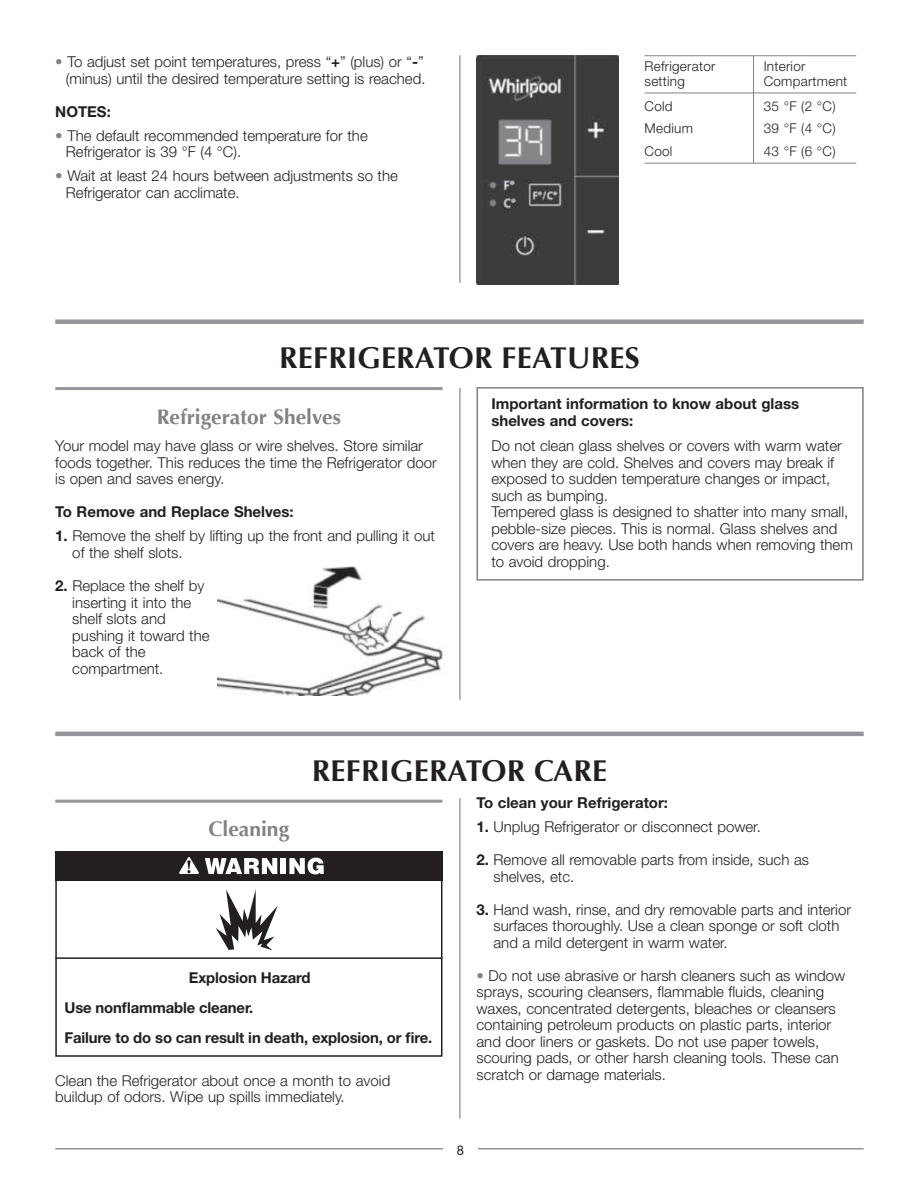
<style>
.page{position:relative;width:919px;height:1191px;background:#fff}
.page>*{position:absolute;margin:0;border:0;box-sizing:border-box;transform-origin:0 0}
.t1{font:700 30px "Optima";letter-spacing:.01em;color:#231f20}
.t2{font:700 21px "Optima";color:#808285}
.t3{font:300 15px/16.5px "Helvetica Neue";color:#231f20}
.t4{font:700 15px/30px "Helvetica Neue";color:#231f20}
.t5{font:300 13.5px/22.5px "Helvetica Neue";letter-spacing:.02em;color:#231f20}
.t6{font:13.5px "Helvetica Neue";color:#231f20;scale:.95 1}
.s1{color:#808285}
.s2{font-weight:700}
</style>
<div class="page">
<hr style="left:55px;top:1148px;width:808px;height:1px;background:#939598">
<div style="left:443px;top:1144px;width:34px;height:13px;background:#fff"></div>
<hr style="left:644px;top:55px;width:212px;height:1px;background:#808285">
<hr style="left:644px;top:92px;width:212px;height:1px;background:#808285">
<hr style="left:644px;top:163px;width:212px;height:1px;background:#808285">
<hr style="left:753px;top:56px;width:1px;height:107px;background:#808285">
<div style="left:55px;top:319px;width:808px;height:5px;background:#939598"></div>
<hr style="left:55px;top:387px;width:387px;height:3px;background:#939598">
<img style="left:217px;top:567px;width:226px;height:128px">
<div style="left:476px;top:387px;width:387px;height:193px;border:2px solid #808285"></div>
<hr style="left:459px;top:55px;width:1px;height:228px;background:#6d6e70">
<hr style="left:459px;top:388px;width:1px;height:311px;background:#6d6e70">
<img style="left:476px;top:55px;width:142px;height:229px">
<div style="left:55px;top:731px;width:808px;height:5px;background:#939598"></div>
<hr style="left:55px;top:799px;width:387px;height:3px;background:#939598">
<div style="left:55px;top:852px;width:387px;height:204px;border:2px solid #231f20"></div>
<hr style="left:55px;top:957px;width:387px;height:2px;background:#231f20">
<svg style="left:216px;top:889px;width:62px;height:61px"></svg>
<div style="left:55px;top:851px;width:387px;height:30px;background:#231f20"></div>
<div style="left:281px;top:858px;width:5px;height:16px;background:#fff"></div>
<svg style="left:289px;top:857px;width:34px;height:17px"></svg>
<svg style="left:179px;top:857px;width:98px;height:17px"></svg>
<hr style="left:459px;top:798px;width:1px;height:320px;background:#6d6e70">
<p class="t3" style="left:55px;top:55px;width:371px;text-align:right"><span class="s1">•</span> To adjust set point temperatures, press “<span class="s2">+</span>” (plus) or “<span class="s2">-</span>” (minus) until the desired temperature setting is reached.</p>
<p class="t4" style="left:55px;top:98px;width:57px">NOTES:</p>
<p class="t3" style="left:66px;top:128px;width:303px;text-indent:-11px"><span class="s1">•</span> The default recommended temperature for the<br>Refrigerator is 39 °F (4 °C).</p>
<p class="t3" style="left:66px;top:169px;width:333px;text-indent:-11px"><span class="s1">•</span> Wait at least 24 hours between adjustments so the<br>Refrigerator can acclimate.</p>
<p class="t5" style="left:644px;top:60px;width:72px;line-height:15px">Refrigerator setting</p>
<p class="t5" style="left:644px;top:96px;width:50px">Cold<br>Medium<br>Cool</p>
<p class="t5" style="left:763px;top:96px;width:73px;text-align:justify">35 °F (2 °C)<br>39 °F (4 °C)<br>43 °F (6 °C)</p>
<p class="t5" style="left:763px;top:60px;width:85px;line-height:15px">Interior<br>Compartment</p>
<h1 class="t1" style="left:279px;top:341px;width:362px">REFRIGERATOR FEATURES</h1>
<h2 class="t2" style="left:157px;top:404px;width:186px">Refrigerator Shelves</h2>
<p class="t3" style="left:55px;top:439px;width:383px">Your model may have glass or wire shelves. Store similar foods together. This reduces the time the Refrigerator door is open and saves energy.</p>
<p class="t4" style="left:55px;top:498px;width:240px">To Remove and Replace Shelves:</p>
<p class="t3" style="left:72px;top:529px;width:364px;text-indent:-17px"><span class="s2">1.</span> Remove the shelf by lifting up the front and pulling it out of the shelf slots.</p>
<p class="t3" style="left:72px;top:579px;width:139px;text-indent:-17px"><span class="s2">2.</span> Replace the shelf by inserting it into the shelf slots and pushing it toward the back of the compartment.</p>
<p class="t4" style="left:491px;top:397px;width:309px;line-height:16.5px">Important information to know about glass shelves and covers:</p>
<p class="t3" style="left:491px;top:439px;width:363px">Do not clean glass shelves or covers with warm water when they are cold. Shelves and covers may break if exposed to sudden temperature changes or impact, such as bumping.<br>Tempered glass is designed to shatter into many small, pebble-size pieces. This is normal. Glass shelves and covers are heavy. Use both hands when removing them to avoid dropping.</p>
<h1 class="t1" style="left:312px;top:753px;width:297px">REFRIGERATOR CARE</h1>
<h2 class="t2" style="left:208px;top:816px;width:82px">Cleaning</h2>
<p class="t4" style="left:64px;top:964px;width:369px;text-indent:124px">Explosion Hazard<br>Use nonflammable cleaner.<br>Failure to do so can result in death, explosion, or fire.</p>
<p class="t3" style="left:55px;top:1073px;width:336px">Clean the Refrigerator about once a month to avoid buildup of odors. Wipe up spills immediately.</p>
<p class="t4" style="left:476px;top:789px;width:193px">To clean your Refrigerator:</p>
<p class="t3" style="left:476px;top:820px;width:286px"><span class="s2">1.</span> Unplug Refrigerator or disconnect power.</p>
<p class="t3" style="left:493px;top:853px;width:317px;text-indent:-17px"><span class="s2">2.</span> Remove all removable parts from inside, such as shelves, etc.</p>
<p class="t3" style="left:493px;top:902px;width:359px;text-indent:-17px"><span class="s2">3.</span> Hand wash, rinse, and dry removable parts and interior surfaces thoroughly. Use a clean sponge or soft cloth and a mild detergent in warm water.</p>
<p class="t3" style="left:476px;top:968px;width:370px"><span class="s1">•</span> Do not use abrasive or harsh cleaners such as window sprays, scouring cleansers, flammable fluids, cleaning waxes, concentrated detergents, bleaches or cleansers containing petroleum products on plastic parts, interior and door liners or gaskets. Do not use paper towels, scouring pads, or other harsh cleaning tools. These can scratch or damage materials.</p>
<p class="t6" style="left:457px;top:1145px;width:9px">8</p>
</div>
